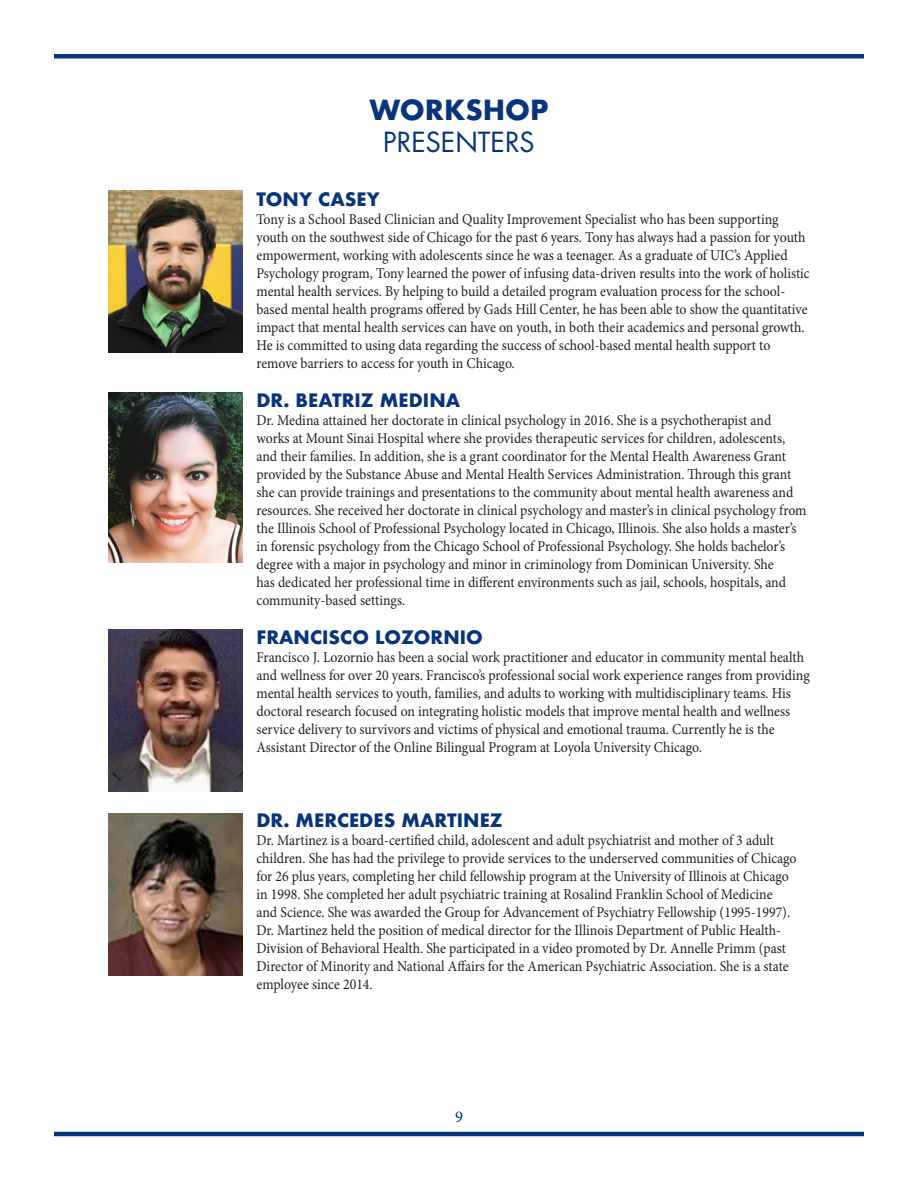
<style>
.page{position:relative;width:918px;height:1188px;background:#fff}
.page>*{position:absolute;margin:0;border:0;box-sizing:border-box;transform-origin:0 0}
.t1{font:27px/32.4px "Futura";color:#08347b;text-align:center}
.t2{font:700 18px "Futura";color:#08347b}
.t3{font:16.5px "Minion Pro";color:#08347b}
.t4{font:15px/18px "Minion Pro";color:#231f20;scale:.92 1}
.s1{font-weight:700}
</style>
<div class="page">
<hr style="left:54px;top:1132px;width:810px;height:4px;background:#08347b">
<hr style="left:54px;top:54px;width:810px;height:4px;background:#08347b">
<img style="left:108px;top:191px;width:135px;height:162px">
<img style="left:108px;top:630px;width:135px;height:162px">
<img style="left:108px;top:813px;width:135px;height:162px">
<img style="left:108px;top:392px;width:135px;height:170px">
<p class="t1" style="left:369px;top:93px;width:181px"><span class="s1">WORKSHOP<br></span>PRESENTERS</p>
<p class="t2" style="left:256px;top:186px;width:125px">TONY CASEY</p>
<p class="t4" style="left:256px;top:210px;width:603px">Tony is a School Based Clinician and Quality Improvement Specialist who has been supporting youth on the southwest side of Chicago for the past 6 years. Tony has always had a passion for youth empowerment, working with adolescents since he was a teenager. As a graduate of UIC’s Applied Psychology program, Tony learned the power of infusing data-driven results into the work of holistic mental health services. By helping to build a detailed program evaluation process for the school&shy;based mental health programs offered by Gads Hill Center, he has been able to show the quantitative impact that mental health services can have on youth, in both their academics and personal growth.<br>He is committed to using data regarding the success of school-based mental health support to remove barriers to access for youth in Chicago.</p>
<p class="t2" style="left:256px;top:387px;width:205px">DR. BEATRIZ MEDINA</p>
<p class="t4" style="left:256px;top:411px;width:599px">Dr. Medina attained her doctorate in clinical psychology in 2016. She is a psychotherapist and works at Mount Sinai Hospital where she provides therapeutic services for children, adolescents, and their families. In addition, she is a grant coordinator for the Mental Health Awareness Grant provided by the Substance Abuse and Mental Health Services Administration. Through this grant she can provide trainings and presentations to the community about mental health awareness and resources. She received her doctorate in clinical psychology and master’s in clinical psychology from the Illinois School of Professional Psychology located in Chicago, Illinois. She also holds a master’s in forensic psychology from the Chicago School of Professional Psychology. She holds bachelor’s degree with a major in psychology and minor in criminology from Dominican University. She<br>has dedicated her professional time in different environments such as jail, schools, hospitals, and community-based settings.</p>
<p class="t2" style="left:256px;top:624px;width:228px">FRANCISCO LOZORNIO</p>
<p class="t4" style="left:256px;top:648px;width:603px">Francisco J. Lozornio has been a social work practitioner and educator in community mental health and wellness for over 20 years. Francisco’s professional social work experience ranges from providing mental health services to youth, families, and adults to working with multidisciplinary teams. His doctoral research focused on integrating holistic models that improve mental health and wellness service delivery to survivors and victims of physical and emotional trauma. Currently he is the Assistant Director of the Online Bilingual Program at Loyola University Chicago.</p>
<p class="t2" style="left:256px;top:808px;width:248px">DR. MERCEDES MARTINEZ</p>
<p class="t4" style="left:256px;top:832px;width:589px">Dr. Martinez is a board-certified child, adolescent and adult psychiatrist and mother of 3 adult children. She has had the privilege to provide services to the underserved communities of Chicago for 26 plus years, completing her child fellowship program at the University of Illinois at Chicago in 1998. She completed her adult psychiatric training at Rosalind Franklin School of Medicine and Science. She was awarded the Group for Advancement of Psychiatry Fellowship (1995-1997).<br>Dr. Martinez held the position of medical director for the Illinois Department of Public Health-Division of Behavioral Health. She participated in a video promoted by Dr. Annelle Primm (past Director of Minority and National Affairs for the American Psychiatric Association. She is a state employee since 2014.</p>
<p class="t3" style="left:455px;top:1106px;width:9px">9</p>
</div>
